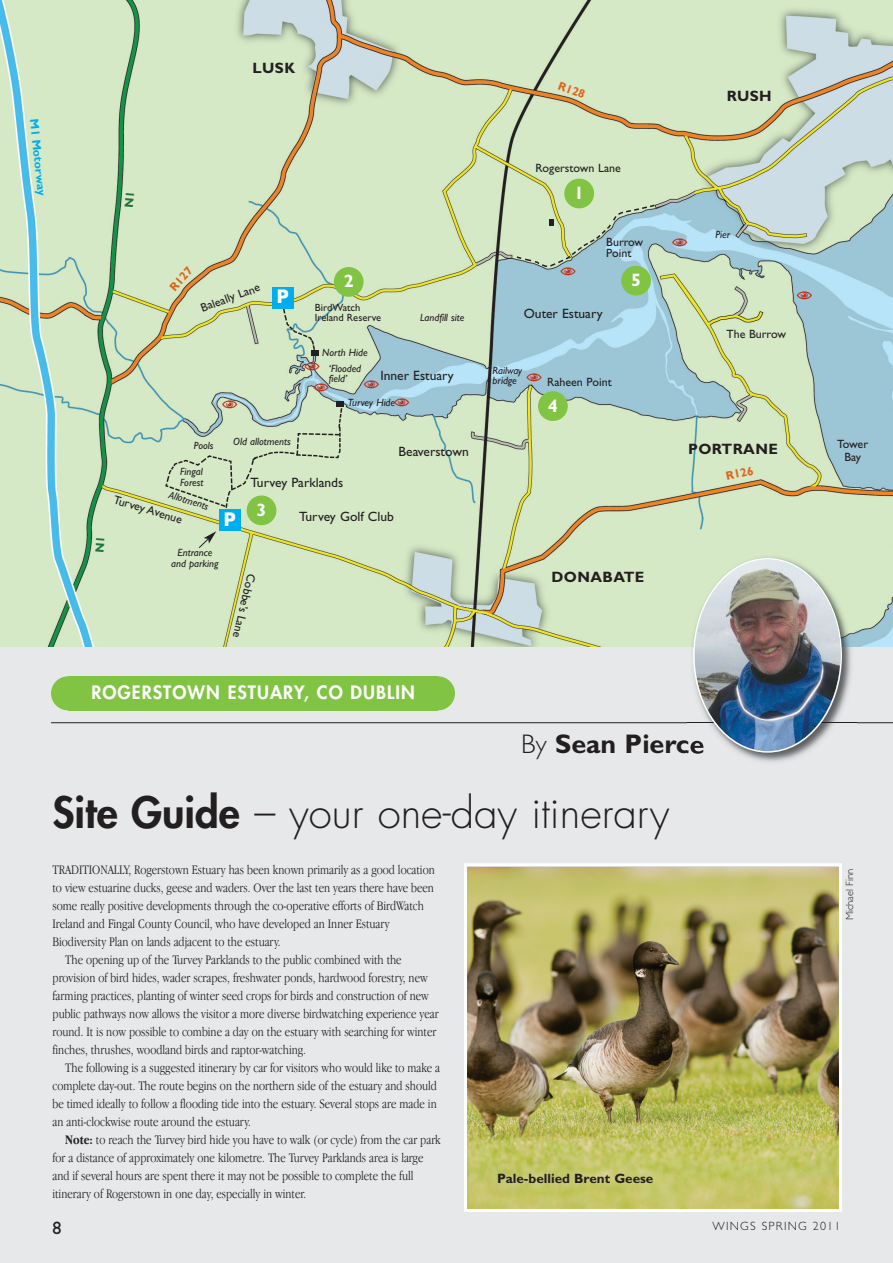
<style>
.page{position:relative;width:893px;height:1263px;background:#e7e8e9}
.page>*{position:absolute;margin:0;border:0;box-sizing:border-box;transform-origin:0 0}
.t1{font:300 42px "Futura";color:#231f20}
.t2{font:700 27px "Gill Sans";color:#231f20}
.t3{font:800 18px "Futura";letter-spacing:.06em;color:#fff}
.t4{font:700 18px "Gill Sans";color:#fff}
.t5{font:700 18px "Futura";color:#fff}
.t6{font:18px "Gill Sans";color:#231f20}
.t7{font:700 15px "Gill Sans";letter-spacing:.025em;color:#231f20}
.t8{font:300 condensed 13.5px "Garamond IT Cby BT";color:#231f20}
.t9{font:13.5px "Gill Sans";color:#231f20}
.t10{font:700 13.5px "Gill Sans";color:#231f20}
.t11{font:12px/10.5px "Gill Sans";color:#231f20}
.t12{font:300 12px "Gill Sans";letter-spacing:.1em;color:#231f20}
.t13{font:700 12px "Gill Sans";color:#dd651c}
.t14{font:700 12px "Gill Sans";color:#00aeef}
.t15{font:italic 10.5px/10.5px "Gill Sans";color:#231f20}
.t16{font:10.5px/10.5px "Gill Sans";color:#231f20}
.t17{font:300 10.5px "Gill Sans";color:#231f20}
.s1{font-weight:300}
.s2{font-weight:800}
.s3{font-weight:700}
</style>
<div class="page">
<img style="left:0;top:0;width:893px;height:646px">
<div style="left:68px;top:676px;width:370px;height:34px;background:#81c343"></div>
<div style="left:51px;top:676px;width:34px;height:34px;background:#81c343;border-radius:50%"></div>
<div style="left:421px;top:676px;width:34px;height:34px;background:#81c343;border-radius:50%"></div>
<hr style="left:51px;top:722px;width:842px;height:1px;background:#231f20">
<img style="left:687px;top:552px;width:170px;height:210px">
<img style="left:687px;top:740px;width:17px;height:14px">
<img style="left:687px;top:722px;width:170px;height:1px">
<img style="left:693px;top:558px;width:149px;height:195px">
<img style="left:468px;top:868px;width:370px;height:340px">
<div style="left:464px;top:863px;width:378px;height:349px;border:3px solid #fff"></div>
<div style="left:247px;top:495px;width:29px;height:30px;background:#81c343;border-radius:50%"></div>
<div style="left:621px;top:266px;width:30px;height:30px;background:#81c343;border-radius:50%"></div>
<div style="left:564px;top:179px;width:30px;height:29px;background:#81c343;border-radius:50%"></div>
<div style="left:334px;top:267px;width:30px;height:30px;background:#81c343;border-radius:50%"></div>
<svg style="left:281px;top:300px;width:38px;height:56px"></svg>
<div style="left:336px;top:402px;width:8px;height:5px;background:#231f20"></div>
<svg style="left:198px;top:531px;width:18px;height:18px"></svg>
<div style="left:219px;top:510px;width:21px;height:21px;background:#00aeef"></div>
<div style="left:272px;top:287px;width:21px;height:21px;background:#00aeef"></div>
<div style="left:538px;top:391px;width:30px;height:30px;background:#81c343;border-radius:50%"></div>
<svg style="left:515px;top:203px;width:141px;height:72px"></svg>
<svg style="left:527px;top:373px;width:15px;height:8px"></svg>
<svg style="left:313px;top:383px;width:16px;height:9px"></svg>
<svg style="left:364px;top:379px;width:15px;height:9px"></svg>
<svg style="left:164px;top:400px;width:179px;height:109px"></svg>
<svg style="left:394px;top:398px;width:15px;height:9px"></svg>
<svg style="left:304px;top:362px;width:16px;height:9px"></svg>
<svg style="left:672px;top:238px;width:15px;height:8px"></svg>
<svg style="left:797px;top:291px;width:15px;height:8px"></svg>
<svg style="left:95px;top:538px;width:10px;height:14px"></svg>
<svg style="left:125px;top:193px;width:9px;height:14px"></svg>
<p class="t14" style="left:39px;top:118px;width:79px;rotate:84deg">M1 Motorway</p>
<p class="t7" style="left:252px;top:63px;width:44px">LUSK</p>
<p class="t13" style="left:560px;top:81px;width:29px;rotate:20deg">R128</p>
<p class="t13" style="left:168px;top:286px;width:29px;rotate:-48deg">R127</p>
<p class="t11" style="left:200px;top:304px;width:64px;rotate:-20deg">Baleally Lane</p>
<h3 class="t5" style="left:277px;top:288px;width:13px">P</h3>
<p class="t15" style="left:194px;top:441px;width:21px">Pools</p>
<p class="t15" style="left:233px;top:437px;width:59px">Old allotments</p>
<h3 class="t4" style="left:344px;top:275px;width:11px">2</h3>
<p class="t16" style="left:315px;top:303px;width:68px">BirdWatch<br>Ireland Reserve</p>
<p class="t15" style="left:322px;top:348px;width:47px">North Hide</p>
<p class="t15" style="left:420px;top:313px;width:46px">Landfill site</p>
<p class="t15" style="left:329px;top:364px;width:34px">‘Flooded field’</p>
<p class="t9" style="left:380px;top:371px;width:75px">Inner Estuary</p>
<p class="t15" style="left:348px;top:398px;width:49px">Turvey Hide</p>
<p class="t9" style="left:399px;top:447px;width:72px">Beaverstown</p>
<p class="t15" style="left:180px;top:467px;width:25px">Fingal<br>Forest</p>
<p class="t15" style="left:171px;top:490px;width:43px;rotate:17deg">Allotments</p>
<p class="t11" style="left:115px;top:495px;width:73px;rotate:17deg">Turvey Avenue</p>
<h3 class="t5" style="left:224px;top:511px;width:13px">P</h3>
<p class="t15" style="left:171px;top:548px;width:49px;text-align:center">Entrance and parking</p>
<p class="t9" style="left:251px;top:477px;width:94px">Turvey Parklands</p>
<h3 class="t4" style="left:257px;top:503px;width:11px">3</h3>
<p class="t9" style="left:299px;top:511px;width:96px">Turvey Golf Club</p>
<p class="t11" style="left:256px;top:575px;width:67px;rotate:103deg">Cobbe s’ Lane</p>
<p class="t11" style="left:535px;top:163px;width:87px">Rogerstown Lane</p>
<h3 class="t4" style="left:574px;top:186px;width:11px">1</h3>
<p class="t11" style="left:606px;top:238px;width:38px">Burrow<br>Point</p>
<h3 class="t4" style="left:631px;top:273px;width:11px">5</h3>
<p class="t9" style="left:524px;top:308px;width:80px">Outer Estuary</p>
<p class="t15" style="left:493px;top:366px;width:31px">Railway bridge</p>
<p class="t11" style="left:547px;top:378px;width:66px">Raheen Point</p>
<h3 class="t4" style="left:548px;top:399px;width:11px">4</h3>
<p class="t7" style="left:551px;top:571px;width:95px">DONABATE</p>
<p class="t7" style="left:727px;top:90px;width:46px">RUSH</p>
<p class="t15" style="left:715px;top:230px;width:16px">Pier</p>
<p class="t11" style="left:726px;top:329px;width:61px">The Burrow</p>
<p class="t7" style="left:688px;top:443px;width:91px">PORTRANE</p>
<p class="t13" style="left:725px;top:472px;width:29px;rotate:-12deg">R126</p>
<p class="t11" style="left:837px;top:438px;width:32px;line-height:13.5px;text-align:center">Tower<br>Bay</p>
<h3 class="t3" style="left:91px;top:683px;width:325px">ROGERSTOWN ESTUARY, CO DUBLIN</h3>
<h2 class="t2" style="left:521px;top:734px;width:185px"><span class="s1">By</span> Sean Pierce</h2>
<h1 class="t1" style="left:53px;top:793px;width:619px"><span class="s2">Site Guide</span> – your one-day itinerary</h1>
<p class="t8" style="left:53px;top:865px;width:384px">TRADITIONALLY, Rogerstown Estuary has been known primarily as a good location</p>
<p class="t8" style="left:53px;top:883px;width:383px">to view estuarine ducks, geese and waders. Over the last ten years there have been</p>
<p class="t8" style="left:53px;top:901px;width:373px">some really positive developments through the co-operative efforts of BirdWatch</p>
<p class="t8" style="left:53px;top:919px;width:339px">Ireland and Fingal County Council, who have developed an Inner Estuary</p>
<p class="t8" style="left:53px;top:937px;width:230px">Biodiversity Plan on lands adjacent to the estuary.</p>
<p class="t8" style="left:65px;top:955px;width:338px">The opening up of the Turvey Parklands to the public combined with the</p>
<p class="t8" style="left:53px;top:973px;width:377px">provision of bird hides, wader scrapes, freshwater ponds, hardwood forestry, new</p>
<p class="t8" style="left:53px;top:991px;width:378px">farming practices, planting of winter seed crops for birds and construction of new</p>
<p class="t8" style="left:53px;top:1009px;width:388px">public pathways now allows the visitor a more diverse birdwatching experience year</p>
<p class="t8" style="left:53px;top:1027px;width:385px">round. It is now possible to combine a day on the estuary with searching for winter</p>
<p class="t8" style="left:53px;top:1045px;width:255px">finches, thrushes, woodland birds and raptor-watching.</p>
<p class="t8" style="left:65px;top:1063px;width:376px">The following is a suggested itinerary by car for visitors who would like to make a</p>
<p class="t8" style="left:52px;top:1081px;width:386px">complete day-out. The route begins on the northern side of the estuary and should</p>
<p class="t8" style="left:52px;top:1099px;width:386px">be timed ideally to follow a flooding tide into the estuary. Several stops are made in</p>
<p class="t8" style="left:52px;top:1117px;width:200px">an anti-clockwise route around the estuary.</p>
<p class="t8" style="left:65px;top:1135px;width:377px"><span class="s3">Note:</span> to reach the Turvey bird hide you have to walk (or cycle) from the car park</p>
<p class="t8" style="left:52px;top:1153px;width:372px">for a distance of approximately one kilometre. The Turvey Parklands area is large</p>
<p class="t8" style="left:52px;top:1171px;width:363px">and if several hours are spent there it may not be possible to complete the full</p>
<p class="t8" style="left:52px;top:1189px;width:255px">itinerary of Rogerstown in one day, especially in winter.</p>
<p class="t10" style="left:497px;top:1173px;width:158px">Pale-bellied Brent Geese</p>
<h3 class="t6" style="left:53px;top:1221px;width:10px">8</h3>
<p class="t12" style="left:712px;top:1221px;width:129px">WINGS SPRING 2011</p>
<p class="t17" style="left:846px;top:920px;width:53px;rotate:-90deg">Michael Finn</p>
</div>
